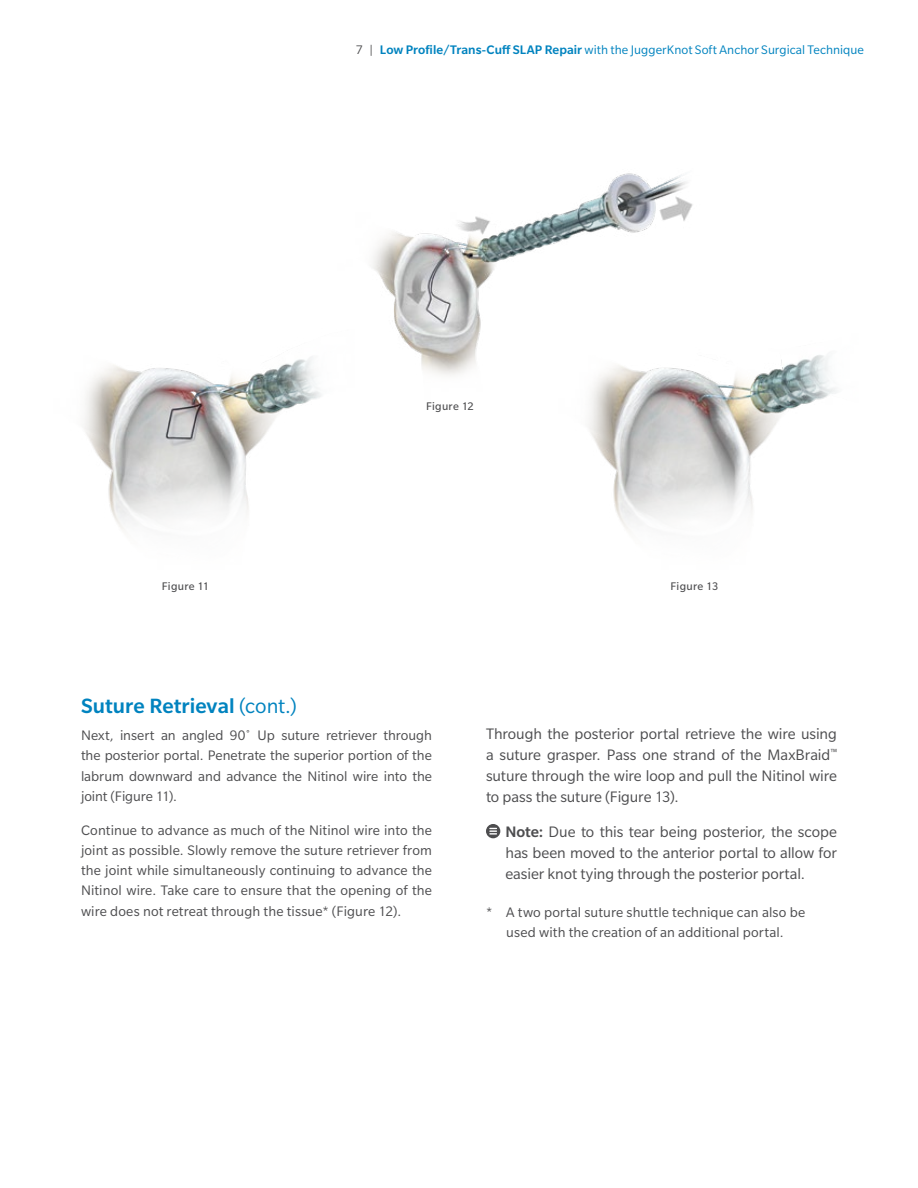
<style>
.page{position:relative;width:918px;height:1188px;background:#fff}
.page>*{position:absolute;margin:0;border:0;box-sizing:border-box;transform-origin:0 0}
.t1{font:500 22.5px "Slate Pro";color:#0083bf}
.t2{font:16.5px/21px "Slate Pro";letter-spacing:-.005em;color:#4d4d4f;text-align:justify}
.t3{font:15px/20.2px "Slate Pro";letter-spacing:.005em;color:#4d4d4f;text-align:justify}
.t4{font:13.5px "Slate Pro";letter-spacing:.005em;color:#0083bf}
.t5{font:12px "Slate Pro";letter-spacing:.025em;color:#4d4d4f}
.s1{color:#4d4d4f}
.s2{font-weight:500}
.s3{font-weight:400}
</style>
<div class="page">
<img style="left:84px;top:357px;width:237px;height:173px">
<img style="left:372px;top:173px;width:321px;height:203px">
<img style="left:540px;top:259px;width:297px;height:270px">
<svg style="left:486px;top:824px;width:14px;height:14px"></svg>
<svg style="left:490px;top:828px;width:6px;height:7px"></svg>
<p class="t4" style="left:356px;top:43px;width:510px"><span class="s1">7 |</span> <span class="s2">Low Profile/Trans-Cuff SLAP Repair</span> with the JuggerKnot Soft Anchor Surgical Technique</p>
<p class="t5" style="left:426px;top:400px;width:49px">Figure 12</p>
<p class="t5" style="left:162px;top:580px;width:49px">Figure 11</p>
<p class="t5" style="left:671px;top:580px;width:49px">Figure 13</p>
<h1 class="t1" style="left:81px;top:694px;width:217px">Suture Retrieval <span class="s3">(cont.)</span></h1>
<p class="t3" style="left:81px;top:725px;width:353px">Next, insert an angled 90˚ Up suture retriever through the posterior portal. Penetrate the superior portion of the labrum downward and advance the Nitinol wire into the joint (Figure 11).</p>
<p class="t3" style="left:81px;top:820px;width:353px">Continue to advance as much of the Nitinol wire into the joint as possible. Slowly remove the suture retriever from the joint while simultaneously continuing to advance the Nitinol wire. Take care to ensure that the opening of the wire does not retreat through the tissue* (Figure 12).</p>
<p class="t2" style="left:486px;top:724px;width:353px">Through the posterior portal retrieve the wire using a suture grasper. Pass one strand of the MaxBraid<sup>™ </sup>suture through the wire loop and pull the Nitinol wire to pass the suture (Figure 13).</p>
<p class="t2" style="left:506px;top:821px;width:333px"><span class="s2">Note:</span> Due to this tear being posterior, the scope has been moved to the anterior portal to allow for easier knot tying through the posterior portal.</p>
<p class="t3" style="left:486px;top:902px;width:321px;text-align:center">* A two portal suture shuttle technique can also be used with the creation of an additional portal.</p>
</div>
